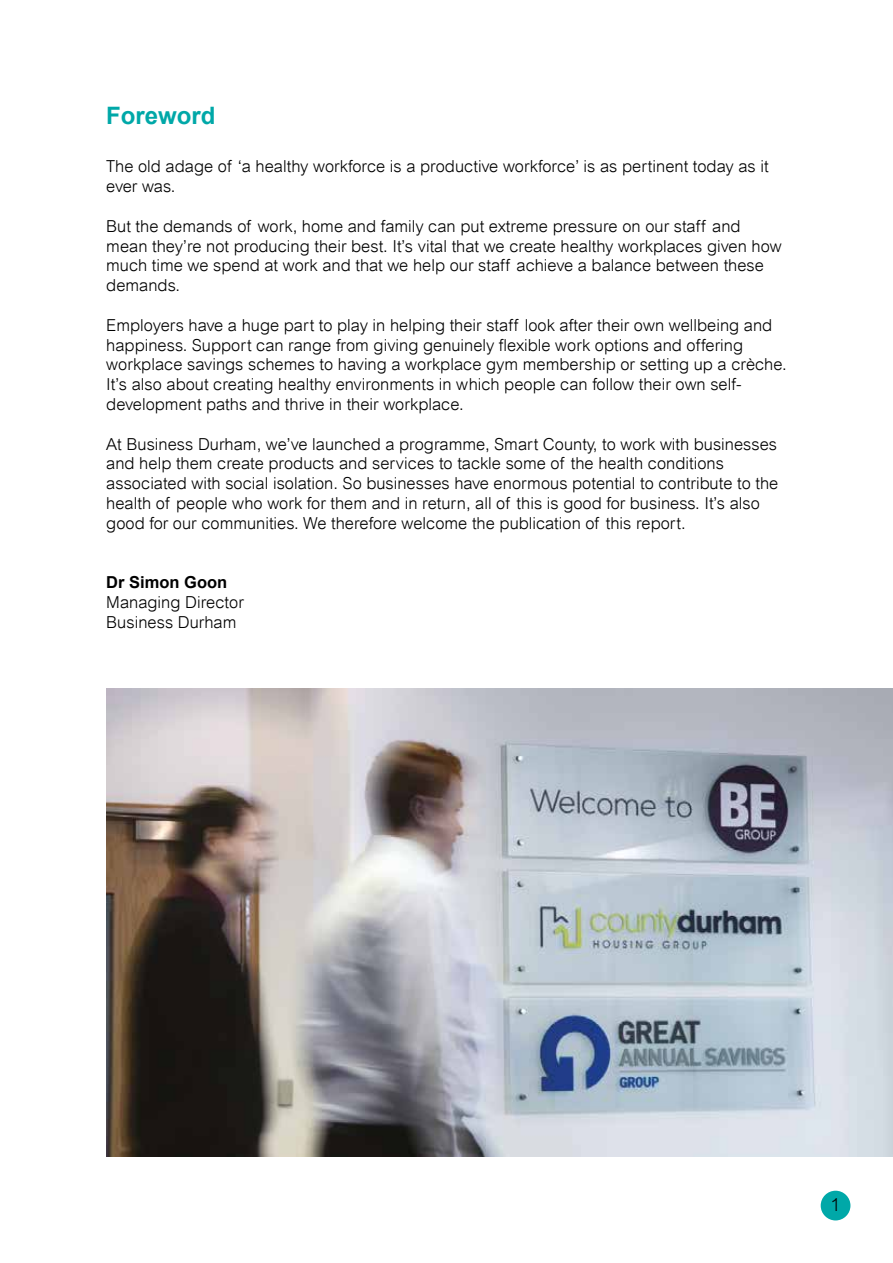
<style>
.page{position:relative;width:893px;height:1263px;background:#fff}
.page>*{position:absolute;margin:0;border:0;box-sizing:border-box;transform-origin:0 0}
.t1{font:700 24px "Arial";color:#00a8a8}
.t2{font:300 18px "Arial";color:#000}
.t3{font:300 16.5px/19.8px "Arial";color:#000}
.t4{font:700 16.5px "Arial";color:#000}
</style>
<div class="page">
<div style="left:821px;top:1191px;width:29px;height:29px;background:#00a8a8;border-radius:50%"></div>
<img style="left:106px;top:689px;width:787px;height:468px">
<h1 class="t1" style="left:106px;top:100px;width:111px">Foreword</h1>
<p class="t3" style="left:106px;top:157px;width:664px">The old adage of ‘a healthy workforce is a productive workforce’ is as pertinent today as it ever was.</p>
<p class="t3" style="left:106px;top:216px;width:677px">But the demands of work, home and family can put extreme pressure on our staff and mean they’re not producing their best. It’s vital that we create healthy workplaces given how much time we spend at work and that we help our staff achieve a balance between these demands.</p>
<p class="t3" style="left:106px;top:315px;width:682px">Employers have a huge part to play in helping their staff look after their own wellbeing and happiness. Support can range from giving genuinely flexible work options and offering workplace savings schemes to having a workplace gym membership or setting up a crèche.<br>It’s also about creating healthy environments in which people can follow their own self&shy;development paths and thrive in their workplace.</p>
<p class="t3" style="left:106px;top:434px;width:674px">At Business Durham, we’ve launched a programme, Smart County, to work with businesses and help them create products and services to tackle some of the health conditions associated with social isolation. So businesses have enormous potential to contribute to the health of people who work for them and in return, all of this is good for business. It’s also good for our communities. We therefore welcome the publication of this report.</p>
<p class="t4" style="left:106px;top:572px;width:123px">Dr Simon Goon</p>
<p class="t3" style="left:106px;top:592px;width:139px">Managing Director<br>Business Durham</p>
<p class="t2" style="left:831px;top:1194px;width:12px">1</p>
</div>
